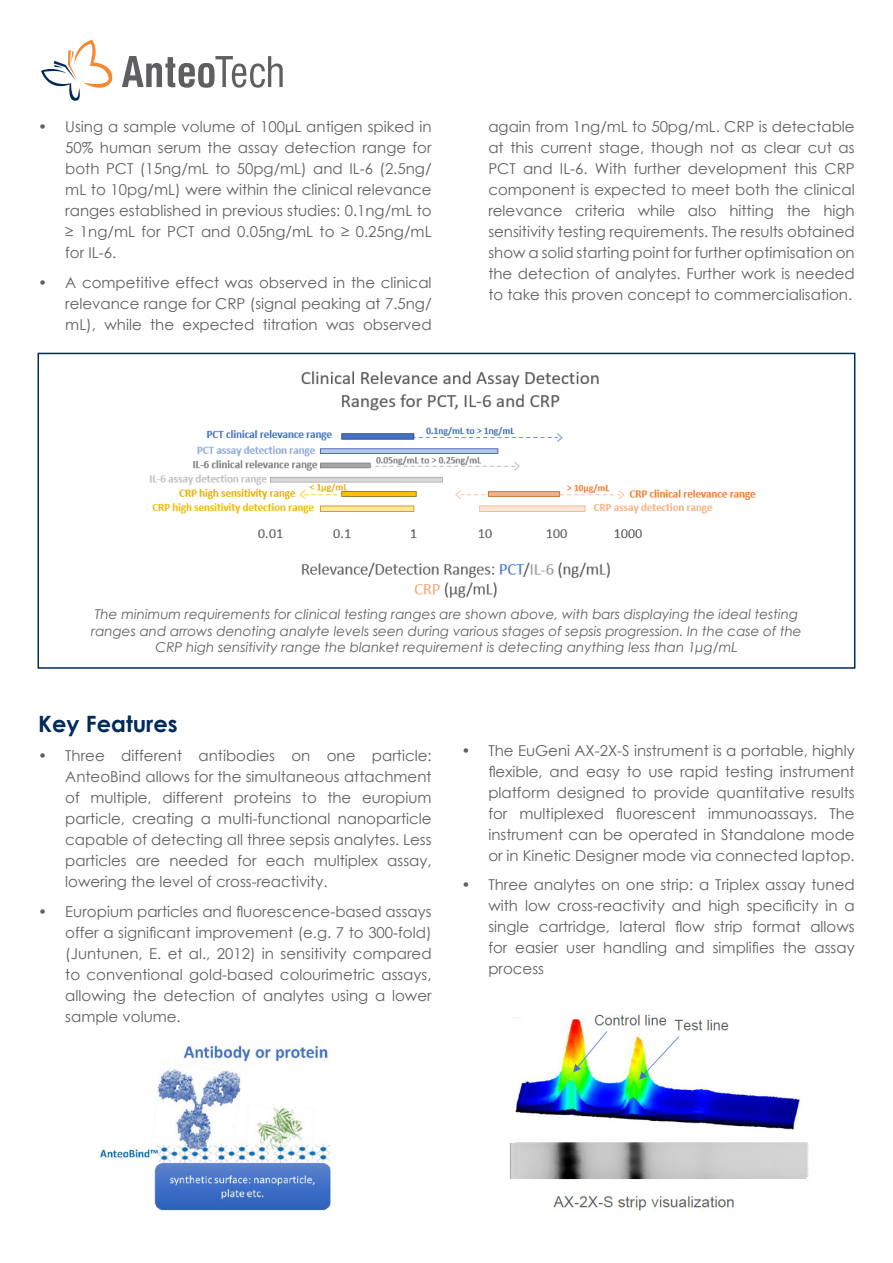
<style>
.page{position:relative;width:893px;height:1263px;background:#fff}
.page>*{position:absolute;margin:0;border:0;box-sizing:border-box;transform-origin:0 0}
.t1{font:700 22.5px "Century Gothic";color:#00295c}
.t2{font:15px/21px "Century Gothic";color:#5f6062;text-align:justify}
.t3{font:italic 13.5px/16.5px "Century Gothic";color:#5f6062;text-align:center}
</style>
<div class="page">
<svg style="left:41px;top:40px;width:72px;height:61px"></svg>
<svg style="left:122px;top:56px;width:161px;height:32px"></svg>
<img style="left:149px;top:371px;width:607px;height:227px">
<img style="left:100px;top:1043px;width:231px;height:168px">
<img style="left:512px;top:1014px;width:288px;height:116px">
<img style="left:509px;top:1142px;width:300px;height:69px">
<div style="left:38px;top:353px;width:817px;height:316px;border:2px solid #00295c"></div>
<p class="t2" style="left:65px;top:116px;width:368px;text-indent:-27px">• Using a sample volume of 100μL antigen spiked in 50% human serum the assay detection range for both PCT (15ng/mL to 50pg/mL) and IL-6 (2.5ng/ mL to 10pg/mL) were within the clinical relevance ranges established in previous studies: 0.1ng/mL to ≥ 1ng/mL for PCT and 0.05ng/mL to ≥ 0.25ng/mL for IL-6.</p>
<p class="t2" style="left:65px;top:272px;width:368px;text-indent:-27px">• A competitive effect was observed in the clinical relevance range for CRP (signal peaking at 7.5ng/ mL), while the expected titration was observed</p>
<p class="t2" style="left:488px;top:116px;width:368px">again from 1ng/mL to 50pg/mL. CRP is detectable at this current stage, though not as clear cut as PCT and IL-6. With further development this CRP component is expected to meet both the clinical relevance criteria while also hitting the high sensitivity testing requirements. The results obtained show a solid starting point for further optimisation on the detection of analytes. Further work is needed to take this proven concept to commercialisation.</p>
<p class="t3" style="left:91px;top:606px;width:712px">The minimum requirements for clinical testing ranges are shown above, with bars displaying the ideal testing ranges and arrows denoting analyte levels seen during various stages of sepsis progression. In the case of the<br>CRP high sensitivity range the blanket requirement is detecting anything less than 1μg/mL</p>
<p class="t1" style="left:38px;top:707px;width:141px">Key Features</p>
<p class="t2" style="left:65px;top:745px;width:368px;text-indent:-27px">• Three different antibodies on one particle:<br>AnteoBind allows for the simultaneous attachment of multiple, different proteins to the europium particle, creating a multi-functional nanoparticle capable of detecting all three sepsis analytes. Less particles are needed for each multiplex assay, lowering the level of cross-reactivity.</p>
<p class="t2" style="left:65px;top:901px;width:368px;text-indent:-27px">• Europium particles and fluorescence-based assays offer a significant improvement (e.g. 7 to 300-fold) (Juntunen, E. et al., 2012) in sensitivity compared to conventional gold-based colourimetric assays, allowing the detection of analytes using a lower sample volume.</p>
<p class="t2" style="left:488px;top:740px;width:368px;text-indent:-27px">• The EuGeni AX-2X-S instrument is a portable, highly flexible, and easy to use rapid testing instrument platform designed to provide quantitative results for multiplexed fluorescent immunoassays. The instrument can be operated in Standalone mode or in Kinetic Designer mode via connected laptop.</p>
<p class="t2" style="left:488px;top:874px;width:368px;text-indent:-27px">• Three analytes on one strip: a Triplex assay tuned with low cross-reactivity and high specificity in a single cartridge, lateral flow strip format allows for easier user handling and simplifies the assay process</p>
</div>
